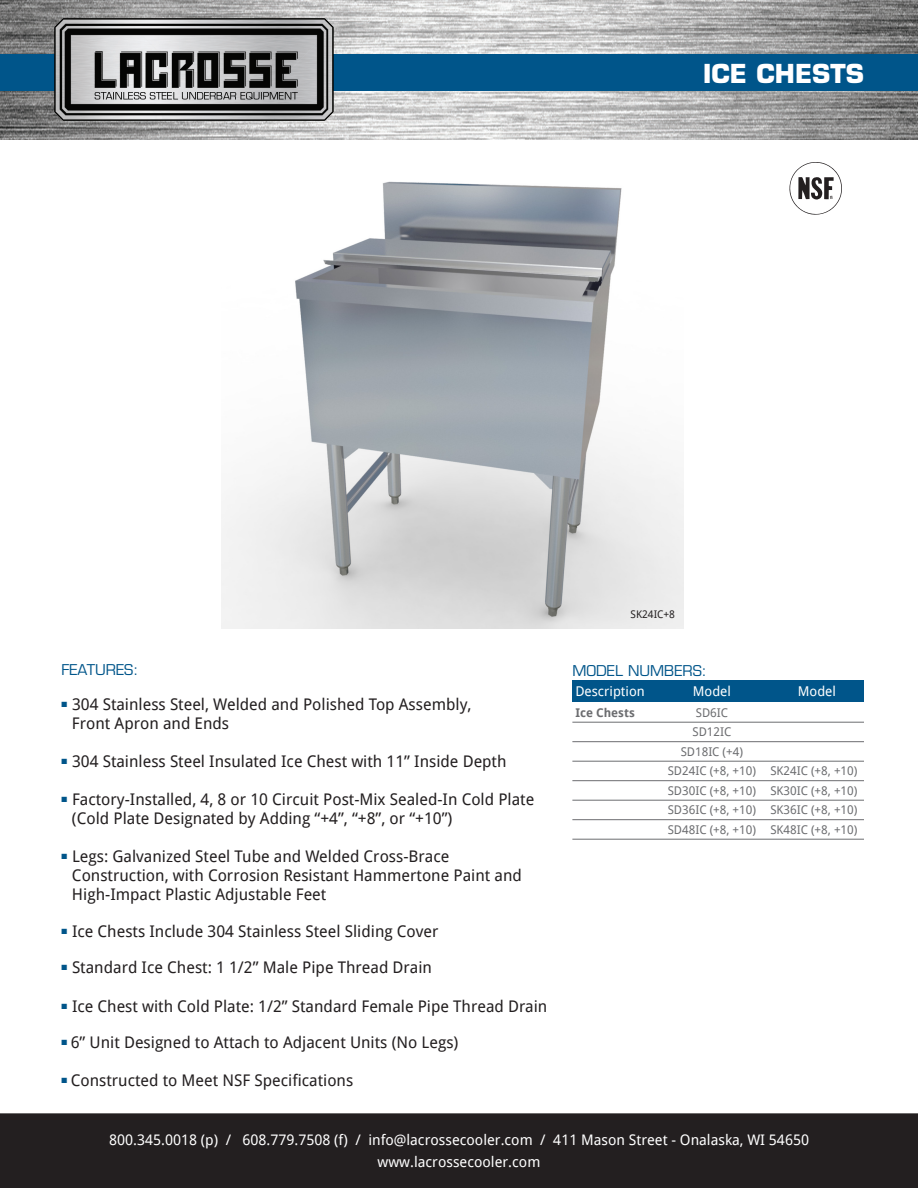
<style>
.page{position:relative;width:918px;height:1188px;background:#fff}
.page>*{position:absolute;margin:0;border:0;box-sizing:border-box;transform-origin:0 0}
.t1{font:700 25.5px "Eurostile";color:#fff}
.C1-text{font:16.05px/19px "Droid Sans";color:#231f20}
.t2{font:14.55px "Droid Sans";color:#fff}
.t3{font:14.55px "Eurostile";color:#00558a}
.t4{font:13.5px "Droid Sans";color:#fff}
.t5{font:12px "Droid Sans";color:#6c6d70}
.t6{font:700 12px "Droid Sans";color:#6c6d70}
.t7{font:10.5px "Droid Sans";color:#231f20}
.t8{font:700 4.35px "Arial";color:#231f20}
</style>
<div class="page">
<div style="left:0;top:1114px;width:918px;height:74px;background:#231f20"></div>
<div style="left:0;top:1113px;width:918px;height:75px;border:1px solid #231f20"></div>
<img style="left:0;top:0;width:918px;height:139px">
<div style="left:0;top:54px;width:918px;height:37px;background:#00558a"></div>
<img style="left:54px;top:18px;width:280px;height:102px">
<img style="left:221px;top:181px;width:463px;height:447px">
<svg style="left:789px;top:162px;width:53px;height:53px"></svg>
<div style="left:572px;top:680px;width:292px;height:21px;background:#00558a"></div>
<hr style="left:572px;top:722px;width:292px;height:1px;background:#6c6d70">
<hr style="left:572px;top:741px;width:292px;height:1px;background:#6c6d70">
<hr style="left:572px;top:761px;width:292px;height:1px;background:#6c6d70">
<hr style="left:572px;top:780px;width:292px;height:1px;background:#6c6d70">
<hr style="left:572px;top:800px;width:292px;height:1px;background:#6c6d70">
<hr style="left:572px;top:819px;width:292px;height:1px;background:#6c6d70">
<hr style="left:572px;top:839px;width:292px;height:1px;background:#6c6d70">
<p class="t1" style="left:703px;top:58px;width:162px">ICE CHESTS</p>
<p class="t8" style="left:830px;top:195px;width:4px">fi</p>
<p class="t3" style="left:62px;top:661px;width:78px">FEATURES:</p>
<p class="C1-text" style="left:72px;top:694px;width:401px;text-indent:-10px"><sup>■</sup> 304 Stainless Steel, Welded and Polished Top Assembly,<br>Front Apron and Ends</p>
<p class="C1-text" style="left:62px;top:751px;width:447px"><sup>■</sup> 304 Stainless Steel Insulated Ice Chest with 11” Inside Depth</p>
<p class="C1-text" style="left:62px;top:789px;width:474px"><sup>■</sup> Factory-Installed, 4, 8 or 10 Circuit Post-Mix Sealed-In Cold Plate</p>
<p class="C1-text" style="left:72px;top:808px;width:382px">(Cold Plate Designated by Adding “+4”, “+8”, or “+10”)</p>
<p class="C1-text" style="left:62px;top:846px;width:389px"><sup>■</sup> Legs: Galvanized Steel Tube and Welded Cross-Brace</p>
<p class="C1-text" style="left:72px;top:865px;width:451px">Construction, with Corrosion Resistant Hammertone Paint and</p>
<p class="C1-text" style="left:72px;top:885px;width:256px">High-Impact Plastic Adjustable Feet</p>
<p class="C1-text" style="left:62px;top:921px;width:379px"><sup>■</sup> Ice Chests Include 304 Stainless Steel Sliding Cover</p>
<p class="C1-text" style="left:62px;top:958px;width:372px"><sup>■</sup> Standard Ice Chest: 1 1/2” Male Pipe Thread Drain</p>
<p class="C1-text" style="left:62px;top:996px;width:487px"><sup>■</sup> Ice Chest with Cold Plate: 1/2” Standard Female Pipe Thread Drain</p>
<p class="C1-text" style="left:62px;top:1032px;width:398px"><sup>■</sup> 6” Unit Designed to Attach to Adjacent Units (No Legs)</p>
<p class="C1-text" style="left:62px;top:1070px;width:293px"><sup>■</sup> Constructed to Meet NSF Specifications</p>
<p class="t7" style="left:631px;top:607px;width:46px">SK24IC+8</p>
<p class="t3" style="left:572px;top:662px;width:136px">MODEL NUMBERS:</p>
<p class="t4" style="left:575px;top:682px;width:71px">Description</p>
<p class="t4" style="left:693px;top:682px;width:40px">Model</p>
<p class="t4" style="left:798px;top:682px;width:40px">Model</p>
<p class="t6" style="left:575px;top:704px;width:61px">Ice Chests</p>
<p class="t5" style="left:696px;top:704px;width:34px">SD6IC</p>
<p class="t5" style="left:692px;top:723px;width:40px">SD12IC</p>
<p class="t5" style="left:681px;top:743px;width:64px">SD18IC (+4)</p>
<p class="t5" style="left:668px;top:762px;width:191px">SD24IC (+8, +10) SK24IC (+8, +10)</p>
<p class="t5" style="left:668px;top:782px;width:191px">SD30IC (+8, +10) SK30IC (+8, +10)</p>
<p class="t5" style="left:668px;top:801px;width:191px">SD36IC (+8, +10) SK36IC (+8, +10)</p>
<p class="t5" style="left:668px;top:821px;width:191px">SD48IC (+8, +10) SK48IC (+8, +10)</p>
<p class="t2" style="left:109px;top:1130px;width:701px">800.345.0018 (p) / 608.779.7508 (f) / info@lacrossecooler.com / 411 Mason Street - Onalaska, WI 54650</p>
<p class="t2" style="left:378px;top:1151px;width:164px">www.lacrossecooler.com</p>
</div>
